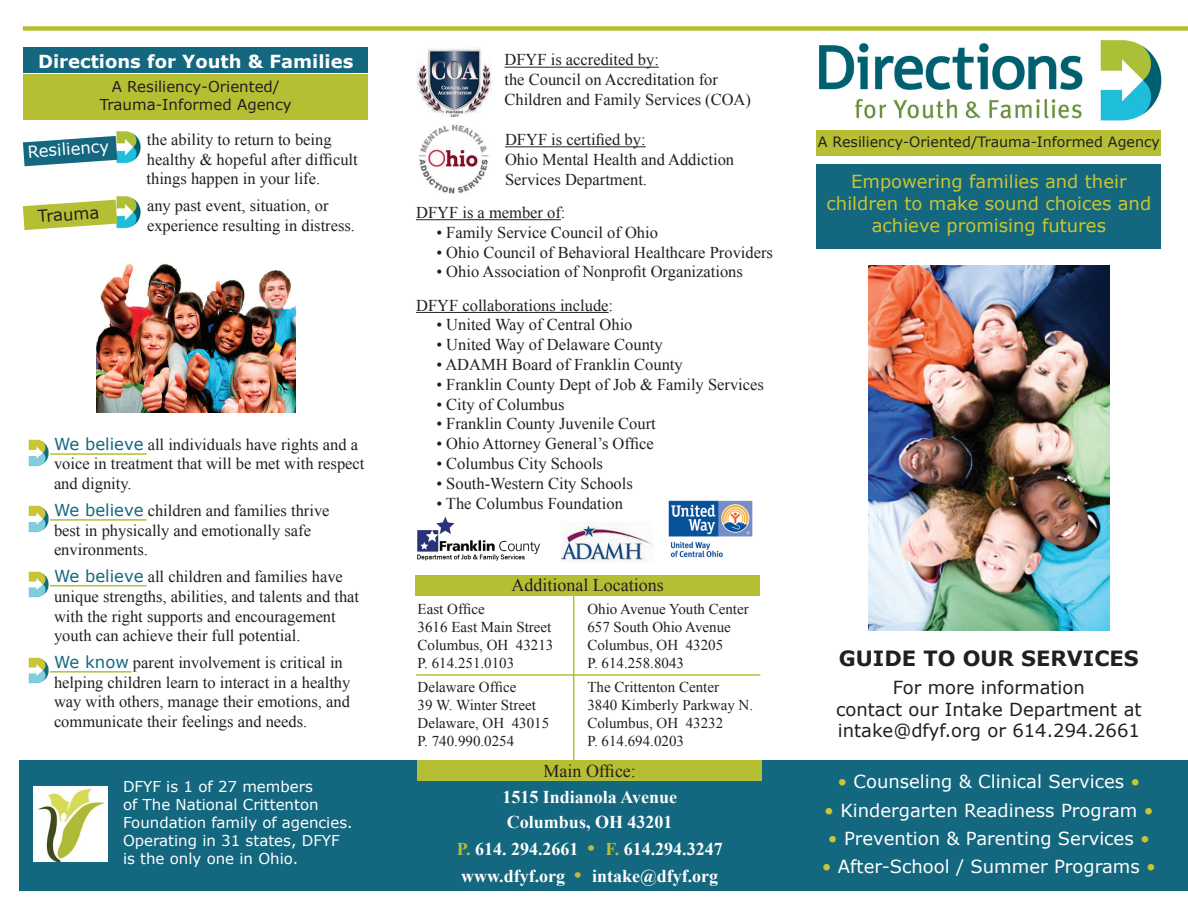
<style>
.page{position:relative;width:1188px;height:918px;background:#fff}
.page>*{position:absolute;margin:0;border:0;box-sizing:border-box;transform-origin:0 0}
.t1{font:700 21px "Verdana";color:#231f20}
.t2{font:18px "Verdana";color:#fff}
.t3{font:700 18px/26.2px "Times New Roman";color:#fff;text-align:center}
.t4{font:18px/21.6px "Verdana";color:#cac630;text-align:center}
.t5{font:18px/21.6px "Verdana";color:#231f20;text-align:center}
.t6{font:18px "Times New Roman";color:#231f20}
.t7{font:700 18px "Verdana";color:#fff}
.t8{font:16.5px/19.8px "Times New Roman";color:#231f20}
.t9{font:16.5px "Verdana";color:#fff}
.t10{font:16.5px "Verdana";color:#231f20}
.t11{font:15px/18px "Times New Roman";color:#231f20}
.t12{font:15px/18px "Verdana";color:#fff}
.t13{font:15px/18px "Verdana";color:#231f20;text-align:center}
.t14{font:14.25px "Verdana";color:#231f20}
.s1{font-family:"Verdana";color:#13677f}
.s2{color:#b6bf34}
.s3{font-size:21px;color:#b6bf34}
.s4{color:#cac630}
</style>
<div class="page">
<div style="left:20px;top:760px;width:1168px;height:75px;background:#13677f"></div>
<div style="left:20px;top:825px;width:1168px;height:66px;background:#13677f"></div>
<div style="left:817px;top:165px;width:344px;height:84px;background:#13677f"></div>
<div style="left:817px;top:130px;width:344px;height:26px;background:#b6bf34"></div>
<img style="left:818px;top:40px;width:344px;height:81px">
<div style="left:23px;top:26px;width:1165px;height:5px;background:#b6bf34"></div>
<div style="left:24px;top:47px;width:344px;height:26px;background:#13677f"></div>
<img style="left:96px;top:264px;width:199px;height:148px">
<img style="left:868px;top:266px;width:242px;height:364px">
<img style="left:33px;top:787px;width:75px;height:74px">
<div style="left:24px;top:75px;width:344px;height:45px;background:#b6bf34"></div>
<img style="left:114px;top:196px;width:27px;height:32px">
<svg style="left:23px;top:200px;width:94px;height:30px"></svg>
<img style="left:116px;top:131px;width:25px;height:32px">
<svg style="left:23px;top:136px;width:94px;height:30px"></svg>
<img style="left:28px;top:439px;width:21px;height:28px">
<hr style="left:50px;top:453px;width:97px;height:2px;background:#b6bf34">
<img style="left:28px;top:505px;width:22px;height:28px">
<hr style="left:50px;top:519px;width:97px;height:2px;background:#b6bf34">
<img style="left:28px;top:571px;width:21px;height:27px">
<hr style="left:50px;top:585px;width:97px;height:1px;background:#b6bf34">
<img style="left:28px;top:657px;width:22px;height:27px">
<hr style="left:50px;top:671px;width:81px;height:2px;background:#b6bf34">
<hr style="left:573px;top:591px;width:1px;height:184px;background:#b6bf34">
<hr style="left:504px;top:67px;width:155px;height:1px;background:#231f20">
<hr style="left:505px;top:146px;width:141px;height:1px;background:#231f20">
<hr style="left:416px;top:219px;width:145px;height:1px;background:#231f20">
<hr style="left:416px;top:312px;width:193px;height:1px;background:#231f20">
<img style="left:561px;top:522px;width:92px;height:40px">
<img style="left:416px;top:47px;width:76px;height:70px">
<img style="left:418px;top:124px;width:71px;height:70px">
<img style="left:668px;top:501px;width:85px;height:57px">
<div style="left:416px;top:575px;width:344px;height:21px;background:#b6bf34"></div>
<img style="left:417px;top:517px;width:123px;height:44px">
<hr style="left:416px;top:674px;width:344px;height:2px;background:#b6bf34">
<div style="left:418px;top:760px;width:344px;height:21px;background:#b6bf34"></div>
<p class="t7" style="left:38px;top:48px;width:317px">Directions for Youth &amp; Families</p>
<p class="t13" style="left:100px;top:77px;width:194px">A Resiliency-Oriented/<br>Trauma-Informed Agency</p>
<p class="t8" style="left:147px;top:129px;width:213px">the ability to return to being healthy &amp; hopeful after difficult things happen in your life.</p>
<p class="t8" style="left:147px;top:195px;width:210px">any past event, situation, or experience resulting in distress.</p>
<p class="t9" style="left:27px;top:140px;width:83px;rotate:-4deg">Resiliency</p>
<p class="t10" style="left:37px;top:205px;width:63px;rotate:-4deg">Trauma</p>
<p class="t8" style="left:54px;top:434px;width:312px"><span class="s1">We believe</span> all individuals have rights and a voice in treatment that will be met with respect and dignity.</p>
<p class="t8" style="left:54px;top:500px;width:277px"><span class="s1">We believe</span> children and families thrive best in physically and emotionally safe environments.</p>
<p class="t8" style="left:54px;top:566px;width:307px"><span class="s1">We believe</span> all children and families have unique strengths, abilities, and talents and that with the right supports and encouragement youth can achieve their full potential.</p>
<p class="t8" style="left:54px;top:652px;width:298px"><span class="s1">We know</span> parent involvement is critical in helping children learn to interact in a healthy way with others, manage their emotions, and communicate their feelings and needs.</p>
<p class="t12" style="left:123px;top:777px;width:231px">DFYF is 1 of 27 members<br>of The National Crittenton<br>Foundation family of agencies.<br>Operating in 31 states, DFYF is the only one in Ohio.</p>
<p class="t8" style="left:504px;top:50px;width:248px">DFYF is accredited by:<br>the Council on Accreditation for<br>Children and Family Services (COA)</p>
<p class="t8" style="left:505px;top:129px;width:231px">DFYF is certified by:<br>Ohio Mental Health and Addiction<br>Services Department.</p>
<p class="t8" style="left:416px;top:202px;width:151px">DFYF is a member of:</p>
<p class="t8" style="left:436px;top:222px;width:223px">• Family Service Council of Ohio</p>
<p class="t8" style="left:436px;top:242px;width:338px">• Ohio Council of Behavioral Healthcare Providers</p>
<p class="t8" style="left:416px;top:255px;width:328px;line-height:33.3px;text-indent:20px">• Ohio Association of Nonprofit Organizations<br>DFYF collaborations include:</p>
<p class="t8" style="left:436px;top:315px;width:198px">• United Way of Central Ohio</p>
<p class="t8" style="left:436px;top:335px;width:228px">• United Way of Delaware County</p>
<p class="t8" style="left:436px;top:354px;width:248px">• ADAMH Board of Franklin County</p>
<p class="t8" style="left:436px;top:374px;width:329px">• Franklin County Dept of Job &amp; Family Services</p>
<p class="t8" style="left:436px;top:394px;width:130px">• City of Columbus</p>
<p class="t8" style="left:436px;top:414px;width:221px">• Franklin County Juvenile Court</p>
<p class="t8" style="left:436px;top:434px;width:219px">• Ohio Attorney General’s Office</p>
<p class="t8" style="left:436px;top:453px;width:168px">• Columbus City Schools</p>
<p class="t8" style="left:436px;top:473px;width:198px">• South-Western City Schools</p>
<p class="t8" style="left:436px;top:493px;width:188px">• The Columbus Foundation</p>
<p class="t6" style="left:511px;top:573px;width:154px">Additional Locations</p>
<p class="t11" style="left:418px;top:599px;width:137px">East Office<br>3616 East Main Street<br>Columbus, OH 43213<br>P. 614.251.0103</p>
<p class="t11" style="left:418px;top:678px;width:133px">Delaware Office<br>39 W. Winter Street<br>Delaware, OH 43015<br>P. 740.990.0254</p>
<p class="t11" style="left:587px;top:599px;width:163px">Ohio Avenue Youth Center<br>657 South Ohio Avenue<br>Columbus, OH 43205<br>P. 614.258.8043</p>
<p class="t11" style="left:587px;top:678px;width:167px">The Crittenton Center<br>3840 Kimberly Parkway N.<br>Columbus, OH 43232<br>P. 614.694.0203</p>
<p class="t6" style="left:544px;top:759px;width:94px">Main Office:</p>
<p class="t3" style="left:457px;top:784px;width:268px">1515 Indianola Avenue<br>Columbus, OH 43201<br><span class="s2">P.</span> 614. 294.2661 <span class="s3">•</span> <span class="s2">F.</span> 614.294.3247 www.dfyf.org <span class="s3">•</span> intake@dfyf.org</p>
<p class="t14" style="left:818px;top:132px;width:344px">A Resiliency-Oriented/Trauma-Informed Agency</p>
<p class="t4" style="left:827px;top:171px;width:326px">Empowering families and their children to make sound choices and achieve promising futures</p>
<p class="t1" style="left:839px;top:643px;width:302px">GUIDE TO OUR SERVICES</p>
<p class="t5" style="left:836px;top:677px;width:307px">For more information<br>contact our Intake Department at intake@dfyf.org or 614.294.2661</p>
<p class="t2" style="left:837px;top:769px;width:304px"><span class="s4">•</span> Counseling &amp; Clinical Services <span class="s4">•</span></p>
<p class="t2" style="left:824px;top:798px;width:331px"><span class="s4">•</span> Kindergarten Readiness Program <span class="s4">•</span></p>
<p class="t2" style="left:828px;top:826px;width:324px"><span class="s4">•</span> Prevention &amp; Parenting Services <span class="s4">•</span></p>
<p class="t2" style="left:822px;top:854px;width:336px"><span class="s4">•</span> After-School / Summer Programs <span class="s4">•</span></p>
</div>
